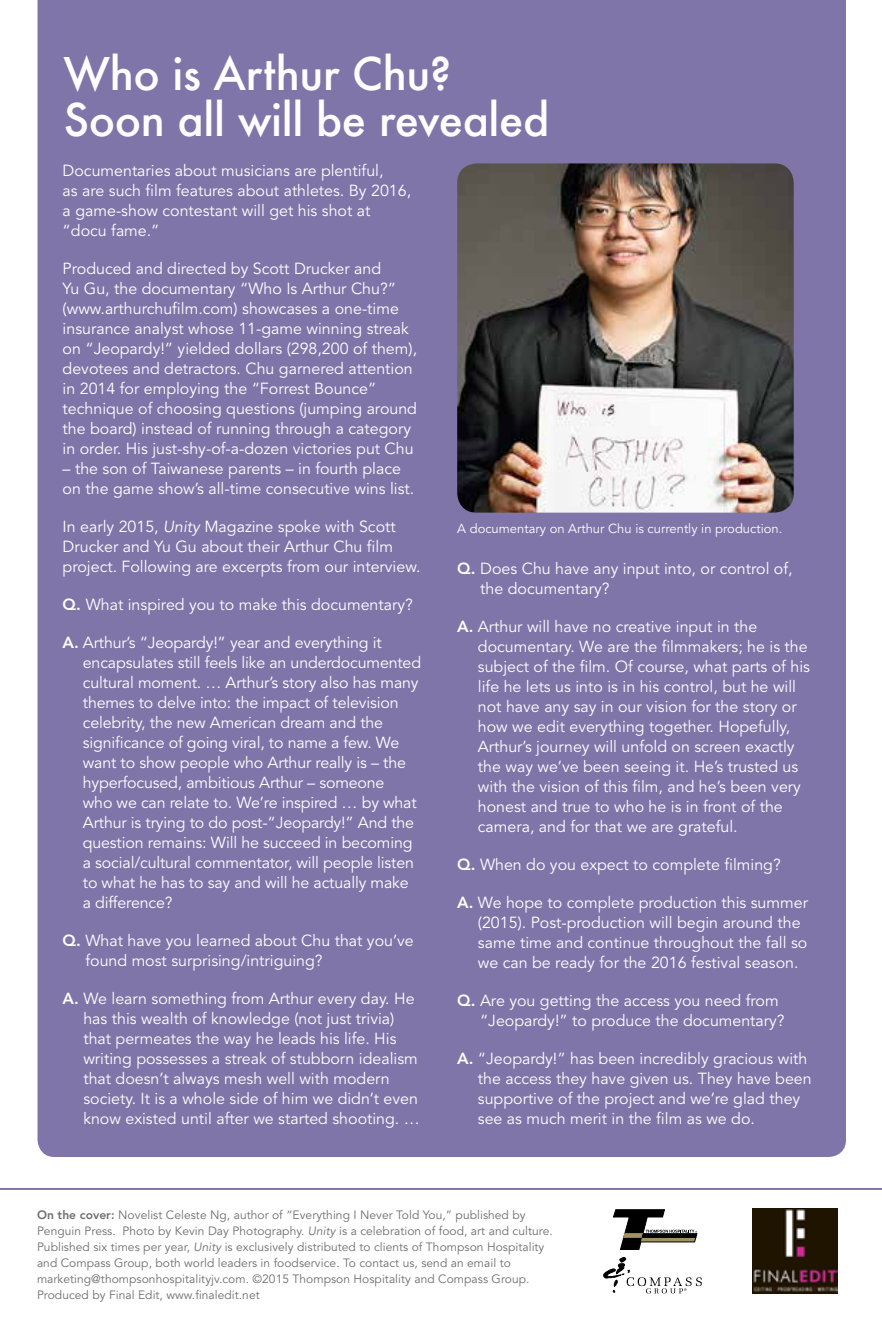
<style>
.page{position:relative;width:882px;height:1332px;background:#fff}
.page>*{position:absolute;margin:0;border:0;box-sizing:border-box;transform-origin:0 0}
.t1{font:500 44px/46px "Futura";letter-spacing:-.01em;color:#fff}
.t2{font:16px/20px "Avenir";color:#fff}
.t3{font:13px "Avenir";color:#fff}
.t4{font:12px/16px "Avenir";letter-spacing:.005em;color:#6d6e71}
.s1{font-style:italic}
.s2{font-weight:800}
</style>
<div class="page">
<div style="left:38px;top:0;width:808px;height:1157px;background:#7f75a9"></div>
<svg style="left:604px;top:1257px;width:98px;height:36px"></svg>
<svg style="left:613px;top:1209px;width:85px;height:41px"></svg>
<img style="left:752px;top:1208px;width:86px;height:86px">
<hr style="left:0;top:1188px;width:882px;height:2px;background:#7f75a9">
<img style="left:457px;top:163px;width:337px;height:350px">
<h1 class="t1" style="left:64px;top:50px;width:487px">Who is Arthur Chu?<br>Soon all will be revealed</h1>
<p class="t2" style="left:63px;top:161px;width:350px">Documentaries about musicians are plentiful,<br>as are such film features about athletes. By 2016, a game-show contestant will get his shot at “docu fame.”</p>
<p class="t2" style="left:63px;top:259px;width:356px">Produced and directed by Scott Drucker and<br>Yu Gu, the documentary “Who Is Arthur Chu?” (www.arthurchufilm.com) showcases a one-time insurance analyst whose 11-game winning streak on “Jeopardy!” yielded dollars (298,200 of them), devotees and detractors. Chu garnered attention in 2014 for employing the “Forrest Bounce” technique of choosing questions (jumping around the board) instead of running through a category in order. His just-shy-of-a-dozen victories put Chu</p>
<p class="t2" style="left:63px;top:459px;width:353px">– the son of Taiwanese parents – in fourth place on the game show’s all-time consecutive wins list.</p>
<p class="t2" style="left:63px;top:517px;width:359px">In early 2015, <span class="s1">Unity</span> Magazine spoke with Scott<br>Drucker and Yu Gu about their Arthur Chu film project. Following are excerpts from our interview.</p>
<p class="t2" style="left:63px;top:595px;width:352px"><span class="s2">Q.</span> What inspired you to make this documentary?</p>
<p class="t2" style="left:83px;top:633px;width:340px;text-indent:-20px"><span class="s2">A.</span> Arthur’s “Jeopardy!” year and everything it encapsulates still feels like an underdocumented cultural moment. … Arthur’s story also has many themes to delve into: the impact of television celebrity, the new American dream and the significance of going viral, to name a few. We want to show people who Arthur really is – the hyperfocused, ambitious Arthur – someone<br>who we can relate to. We’re inspired … by what Arthur is trying to do post-“Jeopardy!” And the question remains: Will he succeed in becoming a social/cultural commentator, will people listen to what he has to say and will he actually make<br>a difference?</p>
<p class="t2" style="left:85px;top:931px;width:330px;text-indent:-23px"><span class="s2">Q.</span> What have you learned about Chu that you’ve found most surprising/intriguing?</p>
<p class="t2" style="left:83px;top:989px;width:338px;text-indent:-21px"><span class="s2">A.</span> We learn something from Arthur every day. He has this wealth of knowledge (not just trivia) that permeates the way he leads his life. His writing possesses a streak of stubborn idealism that doesn’t always mesh well with modern society. It is a whole side of him we didn’t even know existed until after we started shooting. …</p>
<p class="t3" style="left:457px;top:521px;width:327px">A documentary on Arthur Chu is currently in production.</p>
<p class="t2" style="left:480px;top:559px;width:314px;text-indent:-23px"><span class="s2">Q.</span> Does Chu have any input into, or control of, the documentary?</p>
<p class="t2" style="left:478px;top:617px;width:334px;text-indent:-21px"><span class="s2">A.</span> Arthur will have no creative input in the documentary. We are the filmmakers; he is the subject of the film. Of course, what parts of his life he lets us into is in his control, but he will not have any say in our vision for the story or how we edit everything together. Hopefully, Arthur’s journey will unfold on screen exactly the way we’ve been seeing it. He’s trusted us with the vision of this film, and he’s been very honest and true to who he is in front of the camera, and for that we are grateful.</p>
<p class="t2" style="left:457px;top:855px;width:325px"><span class="s2">Q.</span> When do you expect to complete filming?</p>
<p class="t2" style="left:478px;top:893px;width:332px;text-indent:-21px"><span class="s2">A.</span> We hope to complete production this summer (2015). Post-production will begin around the same time and continue throughout the fall so we can be ready for the 2016 festival season.</p>
<p class="t2" style="left:480px;top:991px;width:306px;text-indent:-23px"><span class="s2">Q.</span> Are you getting the access you need from “Jeopardy!” to produce the documentary?</p>
<p class="t2" style="left:478px;top:1049px;width:335px;text-indent:-21px"><span class="s2">A.</span> “Jeopardy!” has been incredibly gracious with the access they have given us. They have been supportive of the project and we’re glad they see as much merit in the film as we do.</p>
<p class="t4" style="left:37px;top:1208px;width:517px"><span class="s2">On the cover:</span> Novelist Celeste Ng, author of “Everything I Never Told You,” published by Penguin Press. Photo by Kevin Day Photography. <span class="s1">Unity</span> is a celebration of food, art and culture.<br>Published six times per year, <span class="s1">Unity</span> is exclusively distributed to clients of Thompson Hospitality and Compass Group, both world leaders in foodservice. To contact us, send an email to marketing@thompsonhospitalityjv.com. ©2015 Thompson Hospitality and Compass Group.<br>Produced by Final Edit, www.finaledit.net</p>
</div>
